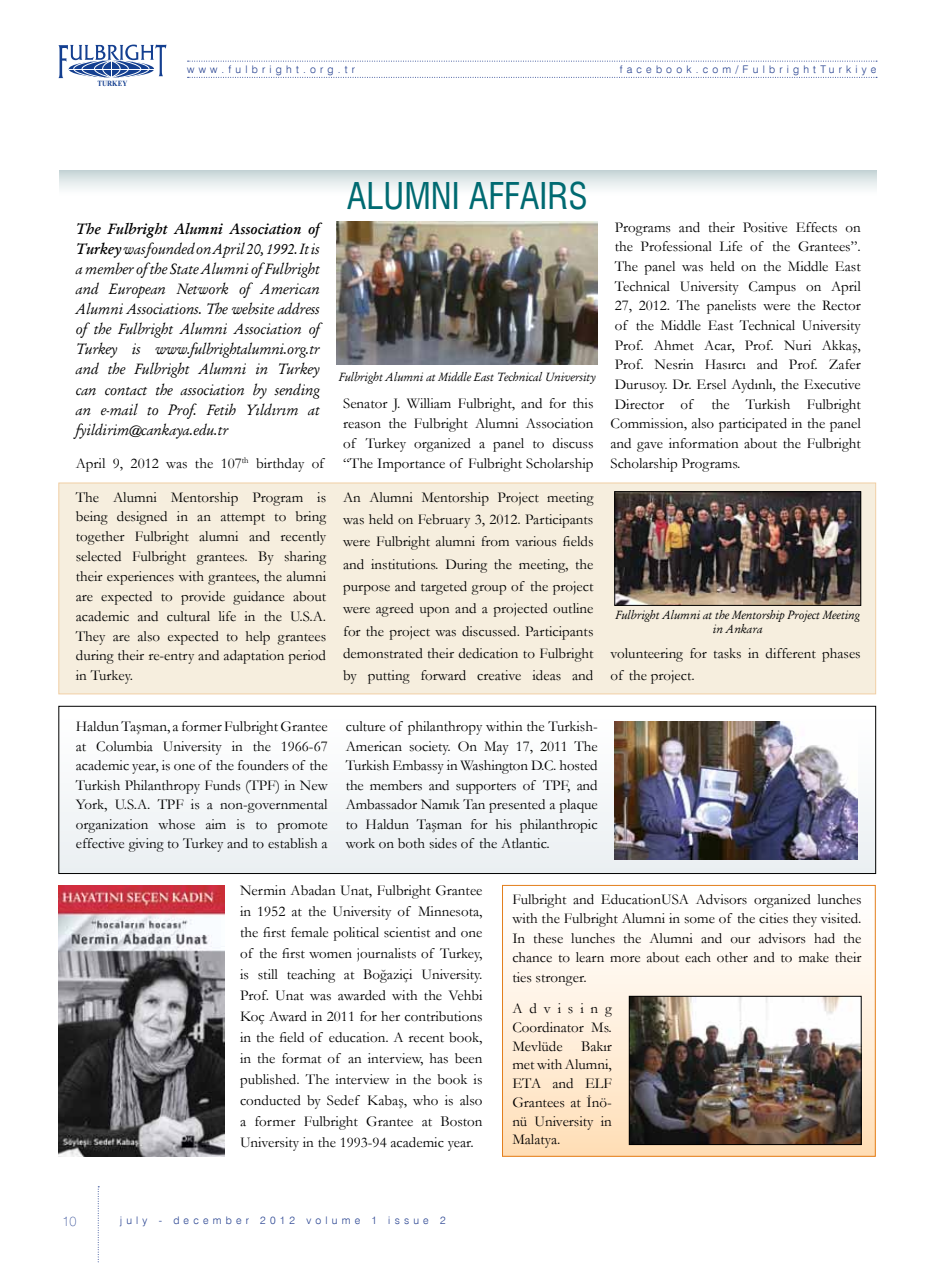
<style>
.page{position:relative;width:936px;height:1263px;background:#fff}
.page>*{position:absolute;margin:0;border:0;box-sizing:border-box;transform-origin:0 0}
.t1{font:condensed 36px "Swiss 721 BT";color:#006a71}
.t2{font:15px/19.5px "Garamond";color:#000;text-align:justify}
.t3{font:italic 15px/20.1px "Garamond";color:#000;text-align:justify}
.t4{font:100 13.5px "Swiss 721 BT";color:#25408f}
.t5{font:italic 12px/14.4px "Garamond";color:#000;text-align:center}
.t6{font:300 10.5px "Swiss 721 BT";letter-spacing:.4em;color:#25408f}
.t7{font:7.95px "Times New Roman PS Bold";color:#143f90;scale:.88 1}
.s1{font-weight:600}
</style>
<div class="page">
<svg style="left:58px;top:45px;width:109px;height:33px"></svg>
<svg style="left:187px;top:77px;width:690px;height:1px"></svg>
<svg style="left:187px;top:61px;width:690px;height:1px"></svg>
<svg style="left:98px;top:1186px;width:1px;height:77px"></svg>
<svg style="left:60px;top:170px;width:816px;height:19px"></svg>
<img style="left:337px;top:222px;width:260px;height:142px">
<img style="left:58px;top:885px;width:167px;height:272px">
<div style="left:59px;top:706px;width:816px;height:167px;background:#f6f8f9"></div>
<div style="left:58px;top:706px;width:818px;height:168px;border:1px solid #000"></div>
<img style="left:614px;top:721px;width:243px;height:138px">
<div style="left:58px;top:483px;width:818px;height:211px;background:#f6eede;border:1px solid #f1cfa5"></div>
<img style="left:616px;top:493px;width:243px;height:111px">
<div style="left:614px;top:491px;width:247px;height:115px;border:1px solid #000"></div>
<div style="left:502px;top:885px;width:373px;height:271px;background:linear-gradient(to bottom,#fff,#fedeb8)"></div>
<div style="left:502px;top:885px;width:373px;height:272px;border:1px solid #e37f1c"></div>
<img style="left:631px;top:998px;width:228px;height:145px">
<div style="left:629px;top:996px;width:232px;height:149px;border:1px solid #000"></div>
<p class="t7" style="left:97px;top:79px;width:36px">TURKEY</p>
<p class="t6" style="left:187px;top:62px;width:169px">www.fulbright.org.tr</p>
<p class="t6" style="left:619px;top:62px;width:258px">facebook.com/FulbrightTurkiye</p>
<p class="t3" style="left:76px;top:218px;width:245px"><span class="s1">The Fulbright Alumni Association of Turkey</span> was founded on April 20, 1992. It is a member of the State Alumni of Fulbright and European Network of American Alumni Associations. The website address of the Fulbright Alumni Association of Turkey is www.fulbrightalumni.org.tr and the Fulbright Alumni in Turkey can contact the association by sending an e-mail to Prof. Fetih Yıldırım at fyildirim@cankaya.edu.tr</p>
<p class="t2" style="left:76px;top:453px;width:250px">April 9, 2012 was the 107<sup>th</sup> birthday of</p>
<h1 class="t1" style="left:346px;top:175px;width:242px">ALUMNI AFFAIRS</h1>
<p class="t5" style="left:339px;top:369px;width:258px">Fulbright Alumni at Middle East Technical University</p>
<p class="t2" style="left:343px;top:393px;width:252px;line-height:20px">Senator J. William Fulbright, and for this reason the Fulbright Alumni Association of Turkey organized a panel to discuss “The Importance of Fulbright Scholarship</p>
<p class="t2" style="left:76px;top:486px;width:252px">The Alumni Mentorship Program is being designed in an attempt to bring together Fulbright alumni and recently selected Fulbright grantees. By sharing their experiences with grantees, the alumni are expected to provide guidance about academic and cultural life in the U.S.A.<br>They are also expected to help grantees during their re-entry and adaptation period in Turkey.</p>
<p class="t2" style="left:343px;top:485px;width:252px;line-height:22.4px">An Alumni Mentorship Project meeting was held on February 3, 2012. Participants were Fulbright alumni from various fields and institutions. During the meeting, the purpose and targeted group of the project were agreed upon and a projected outline for the project was discussed. Participants demonstrated their dedication to Fulbright by putting forward creative ideas and</p>
<p class="t2" style="left:610px;top:217px;width:252px">Programs and their Positive Effects on the Professional Life of the Grantees”.<br>The panel was held on the Middle East Technical University Campus on April 27, 2012. The panelists were the Rector of the Middle East Technical University Prof. Ahmet Acar, Prof. Nuri Akkaş, Prof. Nesrin Hasırcı and Prof. Zafer Durusoy. Dr. Ersel Aydınlı, the Executive Director of the Turkish Fulbright Commission, also participated in the panel and gave information about the Fulbright Scholarship Programs.</p>
<p class="t5" style="left:615px;top:607px;width:246px">Fulbright Alumni at the Mentorship Project Meeting in Ankara</p>
<p class="t2" style="left:610px;top:642px;width:252px;line-height:22.2px">volunteering for tasks in different phases of the project.</p>
<p class="t2" style="left:76px;top:716px;width:253px">Haldun Taşman, a former Fulbright Grantee at Columbia University in the 1966-67 academic year, is one of the founders of the Turkish Philanthropy Funds (TPF) in New York, U.S.A. TPF is a non-governmental organization whose aim is to promote effective giving to Turkey and to establish a</p>
<p class="t2" style="left:346px;top:716px;width:253px">culture of philanthropy within the Turkish-American society. On May 17, 2011 The Turkish Embassy in Washington D.C. hosted the members and supporters of TPF, and Ambassador Namık Tan presented a plaque to Haldun Taşman for his philanthropic work on both sides of the Atlantic.</p>
<p class="t2" style="left:240px;top:879px;width:244px;line-height:21px">Nermin Abadan Unat, Fulbright Grantee in 1952 at the University of Minnesota, the first female political scientist and one of the first women journalists of Turkey, is still teaching at Boğaziçi University.<br>Prof. Unat was awarded with the Vehbi Koç Award in 2011 for her contributions in the field of education. A recent book, in the format of an interview, has been published. The interview in the book is conducted by Sedef Kabaş, who is also a former Fulbright Grantee at Boston University in the 1993-94 academic year.</p>
<p class="t4" style="left:62px;top:1212px;width:16px">10</p>
<p class="t6" style="left:120px;top:1214px;width:327px">july - december 2012 volume 1 issue 2</p>
<p class="t2" style="left:512px;top:889px;width:351px">Fulbright and EducationUSA Advisors organized lunches with the Fulbright Alumni in some of the cities they visited.<br>In these lunches the Alumni and our advisors had the chance to learn more about each other and to make their ties stronger.</p>
<p class="t2" style="left:512px;top:999px;width:101px;line-height:18.8px">Advising Coordinator Ms.<br>Mevlüde Bakır met with Alumni, ETA and ELF Grantees at İnö&shy;nü University in Malatya.</p>
</div>
